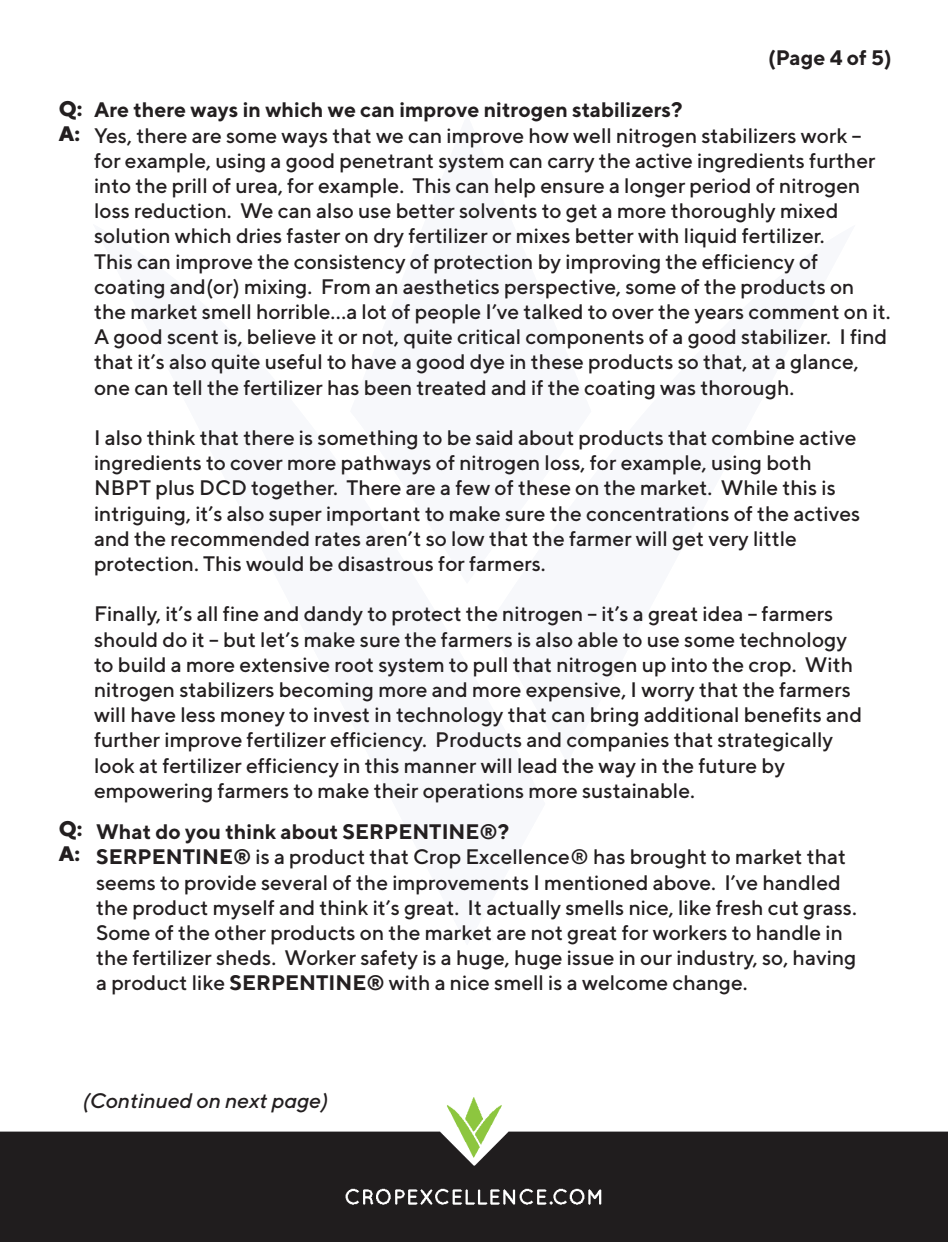
<style>
.page{position:relative;width:948px;height:1242px;background:#fff}
.page>*{position:absolute;margin:0;border:0;box-sizing:border-box;transform-origin:0 0}
.t1{font:500 21px/25.2px "TT Norms";color:#231f20}
.t2{font:700 21px "TT Norms";color:#231f20}
.t3{font:italic 500 21px "TT Norms";color:#231f20}
.t4{font:800 21px/25.2px "TT Norms";color:#231f20}
.s1{font-weight:700}
</style>
<div class="page">
<img style="left:0;top:1097px;width:948px;height:145px">
<p class="t4" style="left:59px;top:95px;width:25px">Q:<br>A:</p>
<p class="t4" style="left:59px;top:816px;width:25px">Q:<br>A:</p>
<p class="t2" style="left:768px;top:45px;width:125px">(Page 4 of 5)</p>
<p class="t2" style="left:94px;top:97px;width:590px">Are there ways in which we can improve nitrogen stabilizers?</p>
<p class="t1" style="left:94px;top:122px;width:798px">Yes, there are some ways that we can improve how well nitrogen stabilizers work – for example, using a good penetrant system can carry the active ingredients further into the prill of urea, for example. This can help ensure a longer period of nitrogen loss reduction. We can also use better solvents to get a more thoroughly mixed solution which dries faster on dry fertilizer or mixes better with liquid fertilizer.<br>This can improve the consistency of protection by improving the efficiency of coating and(or) mixing. From an aesthetics perspective, some of the products on the market smell horrible…a lot of people I’ve talked to over the years comment on it.<br>A good scent is, believe it or not, quite critical components of a good stabilizer. I find that it’s also quite useful to have a good dye in these products so that, at a glance, one can tell the fertilizer has been treated and if the coating was thorough.</p>
<p class="t1" style="left:94px;top:425px;width:768px">I also think that there is something to be said about products that combine active ingredients to cover more pathways of nitrogen loss, for example, using both NBPT plus DCD together. There are a few of these on the market. While this is intriguing, it’s also super important to make sure the concentrations of the actives and the recommended rates aren’t so low that the farmer will get very little protection. This would be disastrous for farmers.</p>
<p class="t1" style="left:94px;top:601px;width:769px">Finally, it’s all fine and dandy to protect the nitrogen – it’s a great idea – farmers should do it – but let’s make sure the farmers is also able to use some technology to build a more extensive root system to pull that nitrogen up into the crop. With nitrogen stabilizers becoming more and more expensive, I worry that the farmers will have less money to invest in technology that can bring additional benefits and further improve fertilizer efficiency. Products and companies that strategically look at fertilizer efficiency in this manner will lead the way in the future by empowering farmers to make their operations more sustainable.</p>
<p class="t1" style="left:96px;top:819px;width:762px"><span class="s1">What do you think about SERPENTINE®?<br>SERPENTINE®</span> is a product that Crop Excellence® has brought to market that seems to provide several of the improvements I mentioned above. I’ve handled the product myself and think it’s great. It actually smells nice, like fresh cut grass.<br>Some of the other products on the market are not great for workers to handle in the fertilizer sheds. Worker safety is a huge, huge issue in our industry, so, having a product like <span class="s1">SERPENTINE®</span> with a nice smell is a welcome change.</p>
<p class="t3" style="left:83px;top:1088px;width:247px">(Continued on next page)</p>
</div>
